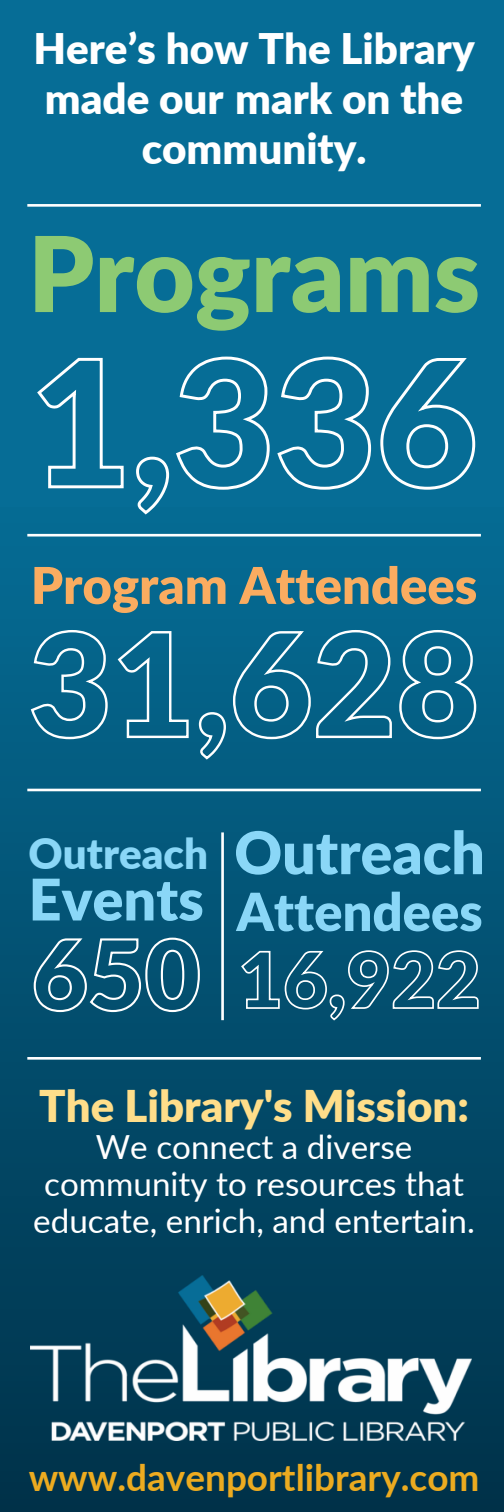
<style>
.page{position:relative;width:504px;height:1512px;background:#066d96}
.page>*{position:absolute;margin:0;border:0;box-sizing:border-box;transform-origin:0 0}
.t1{font:900 104.3px "Lato";color:#8dca73}
.t2{font:900 58.8px "Lato";color:#8ad7f7}
.t3{font:900 57.4px "Lato";color:#8ad7f7}
.t4{font:900 52.5px "Lato";color:#8ad7f7}
.t5{font:900 50.75px "Lato";color:#faac60}
.t6{font:900 43.75px "Lato";color:#ffde8a}
.t7{font:900 42px/49.7px "Lato";color:#fff;text-align:center}
.t8{font:900 42px "Lato";color:#8ad7f7}
.t9{font:700 37.1px "Lato";color:#ecab20}
.t10{font:33.25px/36.8px "Lato";color:#fff;text-align:center}
</style>
<div class="page">
<div style="left:0;top:507px;width:504px;height:1005px;background:linear-gradient(to bottom,#066c95,#003149)"></div>
<img style="left:31px;top:1276px;width:441px;height:165px">
<svg style="left:35px;top:356px;width:442px;height:160px"></svg>
<svg style="left:240px;top:949px;width:240px;height:73px;background:#1f6380"></svg>
<svg style="left:33px;top:937px;width:168px;height:76px;background:#296b87"></svg>
<hr style="left:221px;top:832px;width:3px;height:188px;background:#fff">
<hr style="left:27px;top:1057px;width:454px;height:3px;background:#fff">
<hr style="left:27px;top:789px;width:454px;height:2px;background:#fff">
<hr style="left:27px;top:534px;width:454px;height:3px;background:#fff">
<hr style="left:27px;top:204px;width:454px;height:3px;background:#fff">
<svg style="left:29px;top:629px;width:448px;height:132px"></svg>
<p class="t7" style="left:33px;top:22px;width:443px">Here’s how The Library made our mark on the community.</p>
<h1 class="t1" style="left:28px;top:196px;width:454px">Programs</h1>
<h3 class="t5" style="left:31px;top:547px;width:448px">Program Attendees</h3>
<p class="t8" style="left:29px;top:822px;width:181px">Outreach</p>
<h3 class="t3" style="left:29px;top:856px;width:177px">Events</h3>
<h2 class="t2" style="left:234px;top:809px;width:252px">Outreach</h2>
<h3 class="t4" style="left:236px;top:872px;width:248px">Attendees</h3>
<h3 class="t6" style="left:39px;top:1074px;width:431px">The Library's Mission:</h3>
<p class="t10" style="left:33px;top:1127px;width:443px">We connect a diverse community to resources that educate, enrich, and entertain.</p>
<p class="t9" style="left:29px;top:1450px;width:452px">www.davenportlibrary.com</p>
</div>
